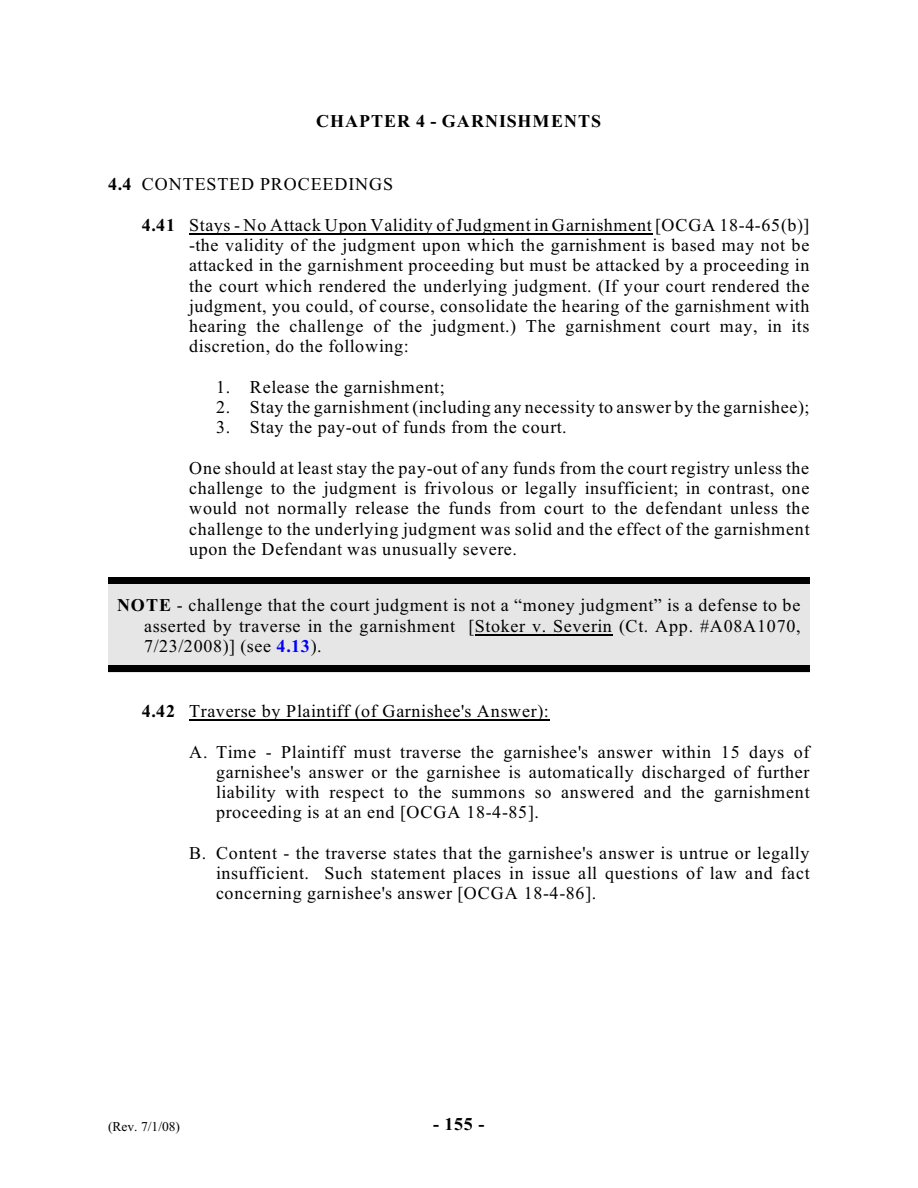
<style>
.page{position:relative;width:918px;height:1188px;background:#fff}
.page>*{position:absolute;margin:0;border:0;box-sizing:border-box;transform-origin:0 0}
.t1{font:18px/20.2px "Times New Roman";letter-spacing:.04em;color:#000;text-align:justify}
.t2{font:700 18px "Times New Roman";letter-spacing:.055em;color:#000}
.t3{font:13.5px "Times New Roman";color:#000}
.s1{font-weight:700}
.s2{font-weight:700;color:#00f}
</style>
<div class="page">
<hr style="left:189px;top:233px;width:463px;height:2px;background:#000">
<hr style="left:189px;top:720px;width:360px;height:1px;background:#000">
<div style="left:108px;top:577px;width:702px;height:95px;background:#e6e6e6"></div>
<hr style="left:475px;top:634px;width:138px;height:1px;background:#000">
<div style="left:108px;top:577px;width:702px;height:7px;background:#000"></div>
<div style="left:108px;top:666px;width:702px;height:6px;background:#000"></div>
<p class="t2" style="left:316px;top:114px;width:286px">CHAPTER 4 - GARNISHMENTS</p>
<p class="t1" style="left:108px;top:175px;width:287px"><span class="s1">4.4</span> CONTESTED PROCEEDINGS</p>
<p class="t1" style="left:189px;top:216px;width:622px;text-indent:-47px"><span class="s1">4.41</span> Stays - No Attack Upon Validity of Judgment in Garnishment [OCGA 18-4-65(b)] -the validity of the judgment upon which the garnishment is based may not be attacked in the garnishment proceeding but must be attacked by a proceeding in the court which rendered the underlying judgment. (If your court rendered the judgment, you could, of course, consolidate the hearing of the garnishment with hearing the challenge of the judgment.) The garnishment court may, in its discretion, do the following:</p>
<p class="t1" style="left:216px;top:378px;width:230px">1. Release the garnishment;</p>
<p class="t1" style="left:216px;top:399px;width:595px">2. Stay the garnishment (including any necessity to answer by the garnishee);</p>
<p class="t1" style="left:216px;top:419px;width:352px">3. Stay the pay-out of funds from the court.</p>
<p class="t1" style="left:189px;top:459px;width:622px">One should at least stay the pay-out of any funds from the court registry unless the challenge to the judgment is frivolous or legally insufficient; in contrast, one would not normally release the funds from court to the defendant unless the challenge to the underlying judgment was solid and the effect of the garnishment upon the Defendant was unusually severe.</p>
<p class="t1" style="left:144px;top:597px;width:658px;text-indent:-27px"><span class="s1">NOTE</span> - challenge that the court judgment is not a “money judgment” is a defense to be asserted by traverse in the garnishment [Stoker v. Severin (Ct. App. #A08A1070, 7/23/2008)] (see <span class="s2">4.13</span>).</p>
<p class="t1" style="left:142px;top:703px;width:409px"><span class="s1">4.42</span> Traverse by Plaintiff (of Garnishee's Answer):</p>
<p class="t1" style="left:216px;top:743px;width:595px;text-indent:-27px">A. Time - Plaintiff must traverse the garnishee's answer within 15 days of garnishee's answer or the garnishee is automatically discharged of further liability with respect to the summons so answered and the garnishment proceeding is at an end [OCGA 18-4-85].</p>
<p class="t1" style="left:216px;top:844px;width:595px;text-indent:-27px">B. Content - the traverse states that the garnishee's answer is untrue or legally insufficient. Such statement places in issue all questions of law and fact concerning garnishee's answer [OCGA 18-4-86].</p>
<p class="t3" style="left:108px;top:1121px;width:74px">(Rev. 7/1/08)</p>
<p class="t2" style="left:433px;top:1118px;width:53px">- 155 -</p>
</div>
